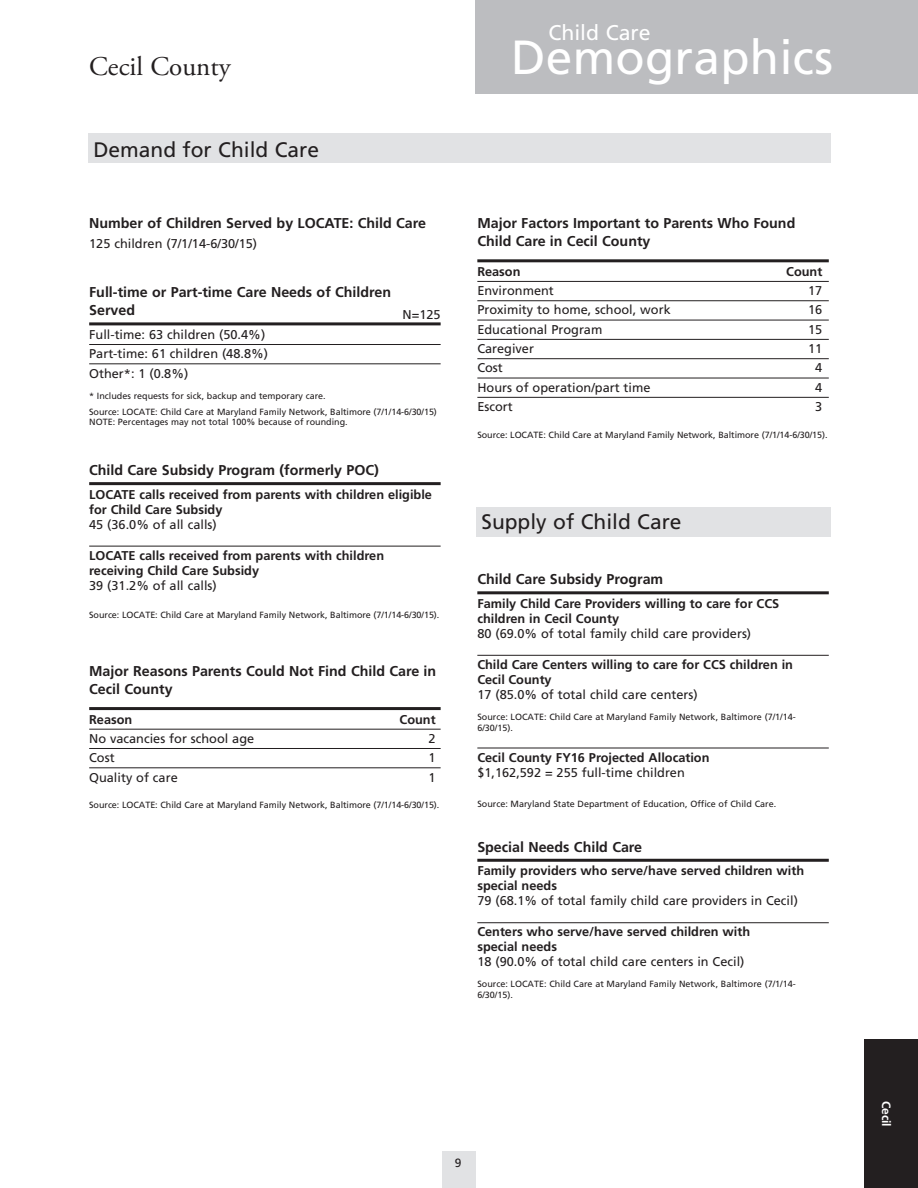
<style>
.page{position:relative;width:918px;height:1188px;background:#fff}
.page>*{position:absolute;margin:0;border:0;box-sizing:border-box;transform-origin:0 0}
.t1{font:47.85px "Frutiger";letter-spacing:.005em;color:#fff}
.t2{font:27px "Adobe Garamond Pro";color:#231f20}
.t3{font:21.3px "Frutiger";color:#fff}
.t4{font:21px "Frutiger";color:#231f20}
.t5{font:700 14.25px/18px "Frutiger";color:#231f20}
.t6{font:12.75px/19.4px "Frutiger";color:#231f20}
.t7{font:700 12.75px/15px "Frutiger";color:#231f20}
.t8{font:700 12px "Frutiger";color:#fff}
.t9{font:12px "Frutiger";color:#231f20}
.t10{font:9px/10.5px "Frutiger";color:#231f20}
</style>
<div class="page">
<hr style="left:89px;top:322px;width:352px;height:3px;background:#231f20">
<hr style="left:89px;top:344px;width:352px;height:1px;background:#231f20">
<hr style="left:89px;top:364px;width:352px;height:1px;background:#231f20">
<hr style="left:89px;top:482px;width:352px;height:3px;background:#231f20">
<hr style="left:89px;top:546px;width:352px;height:1px;background:#231f20">
<hr style="left:477px;top:591px;width:352px;height:3px;background:#231f20">
<hr style="left:477px;top:655px;width:352px;height:1px;background:#231f20">
<hr style="left:477px;top:748px;width:352px;height:1px;background:#231f20">
<hr style="left:89px;top:707px;width:352px;height:3px;background:#231f20">
<hr style="left:89px;top:729px;width:352px;height:1px;background:#231f20">
<hr style="left:89px;top:748px;width:352px;height:1px;background:#231f20">
<hr style="left:89px;top:768px;width:352px;height:1px;background:#231f20">
<hr style="left:477px;top:859px;width:352px;height:3px;background:#231f20">
<hr style="left:477px;top:922px;width:352px;height:1px;background:#231f20">
<div style="left:442px;top:1151px;width:34px;height:37px;background:#e1e2e4"></div>
<div style="left:476px;top:0;width:442px;height:93px;background:#bcbdc0"></div>
<div style="left:88px;top:133px;width:742px;height:30px;background:#e1e2e4"></div>
<div style="left:476px;top:507px;width:354px;height:30px;background:#e1e2e4"></div>
<hr style="left:477px;top:259px;width:352px;height:3px;background:#231f20">
<hr style="left:477px;top:281px;width:352px;height:1px;background:#231f20">
<hr style="left:477px;top:300px;width:352px;height:1px;background:#231f20">
<hr style="left:477px;top:320px;width:352px;height:1px;background:#231f20">
<hr style="left:477px;top:339px;width:352px;height:1px;background:#231f20">
<hr style="left:477px;top:358px;width:352px;height:1px;background:#231f20">
<hr style="left:477px;top:378px;width:352px;height:1px;background:#231f20">
<hr style="left:477px;top:397px;width:352px;height:1px;background:#231f20">
<div style="left:864px;top:1040px;width:54px;height:148px;background:#231f20"></div>
<h2 class="t2" style="left:89px;top:50px;width:143px">Cecil County</h2>
<h3 class="t4" style="left:93px;top:137px;width:227px">Demand for Child Care</h3>
<h3 class="t5" style="left:89px;top:214px;width:338px">Number of Children Served by LOCATE: Child Care</h3>
<h3 class="t6" style="left:89px;top:233px;width:169px">125 children (7/1/14-6/30/15)</h3>
<h3 class="t5" style="left:89px;top:283px;width:304px">Full-time or Part-time Care Needs of Children<br>Served</h3>
<h3 class="t6" style="left:89px;top:325px;width:180px">Full-time: 63 children (50.4%)<br>Part-time: 61 children (48.8%)<br>Other*: 1 (0.8%)</h3>
<p class="t10" style="left:89px;top:387px;width:349px;line-height:16.4px">* Includes requests for sick, backup and temporary care.<br>Source: LOCATE: Child Care at Maryland Family Network, Baltimore (7/1/14-6/30/15)</p>
<p class="t10" style="left:89px;top:417px;width:260px">NOTE: Percentages may not total 100% because of rounding.</p>
<h3 class="t6" style="left:403px;top:305px;width:40px">N=125</h3>
<h3 class="t5" style="left:89px;top:461px;width:291px">Child Care Subsidy Program (formerly POC)</h3>
<h3 class="t7" style="left:89px;top:487px;width:344px">LOCATE calls received from parents with children eligible for Child Care Subsidy</h3>
<h3 class="t6" style="left:89px;top:514px;width:129px">45 (36.0% of all calls)</h3>
<h3 class="t7" style="left:89px;top:548px;width:296px">LOCATE calls received from parents with children receiving Child Care Subsidy</h3>
<h3 class="t6" style="left:89px;top:576px;width:129px">39 (31.2% of all calls)</h3>
<p class="t10" style="left:89px;top:610px;width:352px">Source: LOCATE: Child Care at Maryland Family Network, Baltimore (7/1/14-6/30/15).</p>
<h3 class="t5" style="left:89px;top:662px;width:349px">Major Reasons Parents Could Not Find Child Care in<br>Cecil County</h3>
<h3 class="t7" style="left:89px;top:712px;width:45px">Reason</h3>
<h3 class="t7" style="left:400px;top:712px;width:38px">Count</h3>
<h3 class="t6" style="left:89px;top:729px;width:167px">No vacancies for school age</h3>
<h3 class="t6" style="left:429px;top:729px;width:9px">2</h3>
<h3 class="t6" style="left:89px;top:748px;width:27px">Cost</h3>
<h3 class="t6" style="left:429px;top:748px;width:9px">1</h3>
<h3 class="t6" style="left:89px;top:767px;width:90px">Quality of care</h3>
<h3 class="t6" style="left:429px;top:767px;width:9px">1</h3>
<p class="t10" style="left:89px;top:800px;width:352px">Source: LOCATE: Child Care at Maryland Family Network, Baltimore (7/1/14-6/30/15).</p>
<h3 class="t3" style="left:548px;top:20px;width:104px">Child Care</h3>
<h1 class="t1" style="left:511px;top:29px;width:323px">Demographics</h1>
<h3 class="t5" style="left:477px;top:214px;width:320px">Major Factors Important to Parents Who Found<br>Child Care in Cecil County</h3>
<h3 class="t7" style="left:477px;top:264px;width:45px">Reason</h3>
<h3 class="t7" style="left:786px;top:264px;width:38px">Count</h3>
<h3 class="t6" style="left:477px;top:281px;width:78px">Environment</h3>
<h3 class="t6" style="left:808px;top:281px;width:16px">17</h3>
<h3 class="t6" style="left:477px;top:300px;width:195px">Proximity to home, school, work</h3>
<h3 class="t6" style="left:808px;top:300px;width:16px">16</h3>
<h3 class="t6" style="left:477px;top:320px;width:127px">Educational Program</h3>
<h3 class="t6" style="left:808px;top:320px;width:16px">15</h3>
<h3 class="t6" style="left:477px;top:339px;width:58px">Caregiver</h3>
<h3 class="t6" style="left:808px;top:339px;width:16px">11</h3>
<h3 class="t6" style="left:477px;top:358px;width:27px">Cost</h3>
<h3 class="t6" style="left:815px;top:358px;width:9px">4</h3>
<h3 class="t6" style="left:477px;top:378px;width:175px">Hours of operation/part time</h3>
<h3 class="t6" style="left:815px;top:378px;width:9px">4</h3>
<h3 class="t6" style="left:477px;top:397px;width:37px">Escort</h3>
<h3 class="t6" style="left:815px;top:397px;width:9px">3</h3>
<p class="t10" style="left:477px;top:429px;width:352px">Source: LOCATE: Child Care at Maryland Family Network, Baltimore (7/1/14-6/30/15).</p>
<h3 class="t4" style="left:482px;top:509px;width:202px">Supply of Child Care</h3>
<h3 class="t5" style="left:477px;top:570px;width:187px">Child Care Subsidy Program</h3>
<h3 class="t7" style="left:477px;top:596px;width:303px">Family Child Care Providers willing to care for CCS children in Cecil County</h3>
<h3 class="t6" style="left:477px;top:624px;width:275px">80 (69.0% of total family child care providers)</h3>
<h3 class="t7" style="left:477px;top:657px;width:317px">Child Care Centers willing to care for CCS children in<br>Cecil County</h3>
<h3 class="t6" style="left:477px;top:685px;width:222px">17 (85.0% of total child care centers)</h3>
<p class="t10" style="left:477px;top:712px;width:320px">Source: LOCATE: Child Care at Maryland Family Network, Baltimore (7/1/14-<br>6/30/15).</p>
<h3 class="t7" style="left:477px;top:750px;width:234px">Cecil County FY16 Projected Allocation</h3>
<h3 class="t6" style="left:477px;top:762px;width:209px">$1,162,592 = 255 full-time children</h3>
<p class="t10" style="left:477px;top:798px;width:300px">Source: Maryland State Department of Education, Office of Child Care.</p>
<h3 class="t5" style="left:477px;top:838px;width:166px">Special Needs Child Care</h3>
<h3 class="t7" style="left:477px;top:863px;width:328px">Family providers who serve/have served children with special needs</h3>
<h3 class="t6" style="left:477px;top:891px;width:322px">79 (68.1% of total family child care providers in Cecil)</h3>
<h3 class="t7" style="left:477px;top:924px;width:274px">Centers who serve/have served children with special needs</h3>
<h3 class="t6" style="left:477px;top:952px;width:269px">18 (90.0% of total child care centers in Cecil)</h3>
<p class="t10" style="left:477px;top:979px;width:320px">Source: LOCATE: Child Care at Maryland Family Network, Baltimore (7/1/14-<br>6/30/15).</p>
<h3 class="t9" style="left:455px;top:1155px;width:8px">9</h3>
<h3 class="t8" style="left:893px;top:1101px;width:28px;rotate:90deg">Cecil</h3>
</div>
